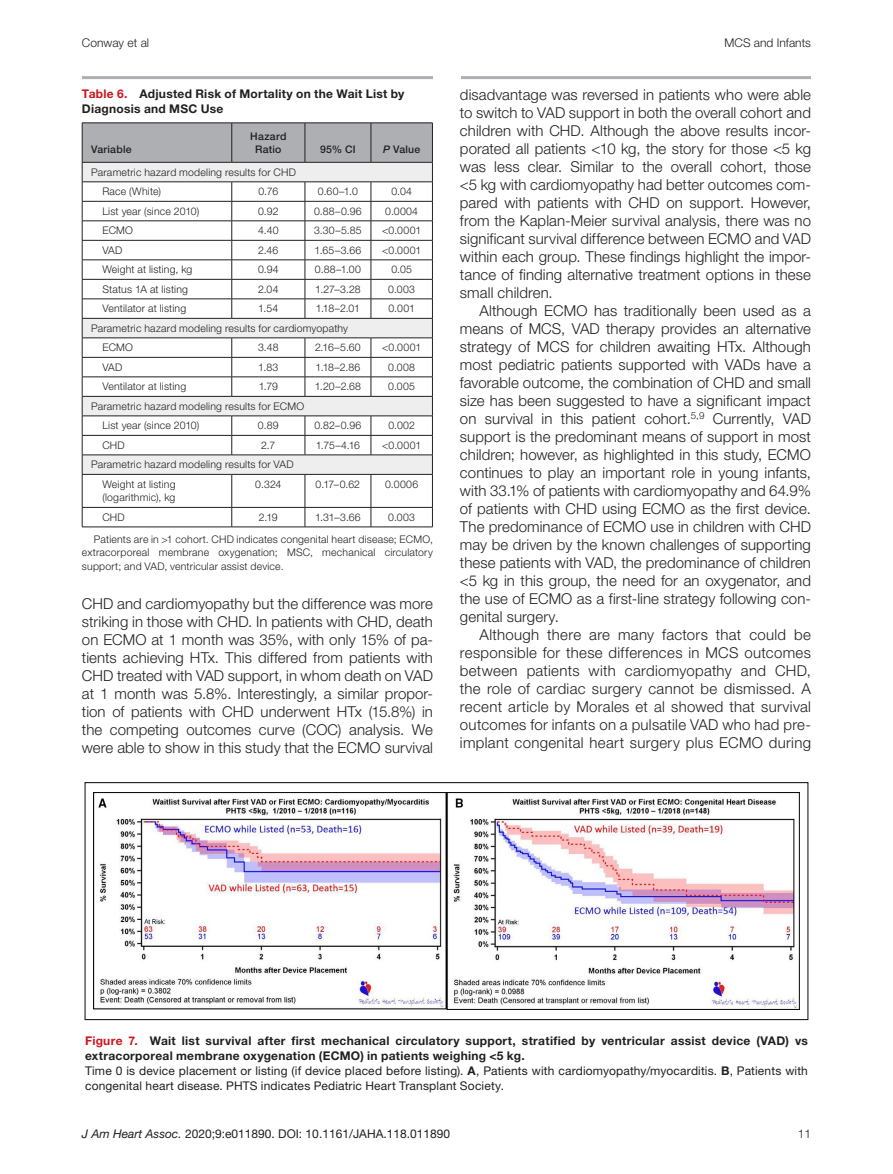
<style>
.page{position:relative;width:893px;height:1174px;background:#fff}
.page>*{position:absolute;margin:0;border:0;box-sizing:border-box;transform-origin:0 0}
.t1{font:300 15px/18px "Helvetica Neue LT Std";letter-spacing:.005em;color:#231f20;text-align:justify}
.t2{font:12px/15px "Helvetica Neue LT Std";letter-spacing:.01em;color:#231f20}
.t3{font:700 12px/15px "Helvetica Neue LT Std";letter-spacing:.02em;color:#231f20}
.t4{font:300 12px "Helvetica Neue LT Std";color:#231f20}
.t5{font:300 10.5px/19.5px "Helvetica Neue LT Std";letter-spacing:.02em;color:#231f20}
.t6{font:500 10.5px/13.5px "Helvetica Neue LT Std";letter-spacing:.02em;color:#231f20;text-align:center}
.s1{color:#cd151d}
.s2{font-style:italic}
.s3{font-weight:700;color:#cd151d}
.s4{font-weight:700}
</style>
<div class="page">
<hr style="left:82px;top:76px;width:729px;height:3px;background:#aeafb3">
<svg style="left:82px;top:123px;width:351px;height:351px"></svg>
<hr style="left:82px;top:474px;width:150px;height:1px;background:#231f20">
<hr style="left:82px;top:474px;width:1px;height:33px;background:#231f20">
<hr style="left:232px;top:474px;width:73px;height:1px;background:#231f20">
<hr style="left:231px;top:474px;width:1px;height:33px;background:#231f20">
<hr style="left:305px;top:474px;width:66px;height:1px;background:#231f20">
<hr style="left:305px;top:474px;width:1px;height:33px;background:#231f20">
<hr style="left:371px;top:474px;width:62px;height:1px;background:#231f20">
<hr style="left:371px;top:474px;width:1px;height:33px;background:#231f20">
<hr style="left:432px;top:474px;width:1px;height:33px;background:#231f20">
<hr style="left:82px;top:507px;width:150px;height:1px;background:#231f20">
<svg style="left:82px;top:507px;width:1px;height:19px"></svg>
<hr style="left:82px;top:526px;width:150px;height:1px;background:#231f20">
<hr style="left:232px;top:507px;width:73px;height:1px;background:#231f20">
<svg style="left:231px;top:507px;width:1px;height:19px"></svg>
<hr style="left:232px;top:526px;width:73px;height:1px;background:#231f20">
<hr style="left:305px;top:507px;width:66px;height:1px;background:#231f20">
<svg style="left:305px;top:507px;width:1px;height:19px"></svg>
<hr style="left:305px;top:526px;width:66px;height:1px;background:#231f20">
<hr style="left:371px;top:507px;width:62px;height:1px;background:#231f20">
<svg style="left:371px;top:507px;width:1px;height:19px"></svg>
<svg style="left:432px;top:507px;width:1px;height:19px"></svg>
<hr style="left:371px;top:526px;width:62px;height:1px;background:#231f20">
<img style="left:94px;top:792px;width:705px;height:218px">
<div style="left:84px;top:782px;width:724px;height:238px;border:1px solid #231f20"></div>
<div style="left:433px;top:71px;width:27px;height:12px;background:#fff"></div>
<p class="t4" style="left:82px;top:35px;width:69px">Conway et al</p>
<p class="t4" style="left:724px;top:35px;width:88px">MCS and Infants</p>
<p class="t3" style="left:82px;top:86px;width:324px"><span class="s1">Table 6.</span> Adjusted Risk of Mortality on the Wait List by<br>Diagnosis and MSC Use</p>
<p class="t6" style="left:91px;top:142px;width:42px">Variable</p>
<p class="t6" style="left:250px;top:129px;width:38px">Hazard<br>Ratio</p>
<p class="t6" style="left:320px;top:142px;width:37px">95% CI</p>
<p class="t6" style="left:383px;top:142px;width:39px"><span class="s2">P</span> Value</p>
<p class="t5" style="left:102px;top:162px;width:195px;text-indent:-11px">Parametric hazard modeling results for CHD<br>Race (White)</p>
<p class="t5" style="left:258px;top:182px;width:21px">0.76</p>
<p class="t5" style="left:318px;top:182px;width:41px">0.60–1.0</p>
<p class="t5" style="left:391px;top:182px;width:22px">0.04</p>
<p class="t5" style="left:102px;top:201px;width:98px">List year (since 2010)</p>
<p class="t5" style="left:258px;top:201px;width:22px">0.92</p>
<p class="t5" style="left:314px;top:201px;width:49px">0.88–0.96</p>
<p class="t5" style="left:385px;top:201px;width:34px">0.0004</p>
<p class="t5" style="left:102px;top:221px;width:32px">ECMO</p>
<p class="t5" style="left:258px;top:221px;width:22px">4.40</p>
<p class="t5" style="left:314px;top:221px;width:49px">3.30–5.85</p>
<p class="t5" style="left:382px;top:221px;width:40px">&lt;0.0001</p>
<p class="t5" style="left:102px;top:240px;width:21px">VAD</p>
<p class="t5" style="left:258px;top:240px;width:22px">2.46</p>
<p class="t5" style="left:314px;top:240px;width:48px">1.65–3.66</p>
<p class="t5" style="left:382px;top:240px;width:40px">&lt;0.0001</p>
<p class="t5" style="left:102px;top:260px;width:92px">Weight at listing, kg</p>
<p class="t5" style="left:258px;top:260px;width:22px">0.94</p>
<p class="t5" style="left:315px;top:260px;width:48px">0.88–1.00</p>
<p class="t5" style="left:391px;top:260px;width:22px">0.05</p>
<p class="t5" style="left:102px;top:279px;width:87px">Status 1A at listing</p>
<p class="t5" style="left:258px;top:279px;width:22px">2.04</p>
<p class="t5" style="left:315px;top:279px;width:47px">1.27–3.28</p>
<p class="t5" style="left:388px;top:279px;width:28px">0.003</p>
<p class="t5" style="left:102px;top:299px;width:85px">Ventilator at listing</p>
<p class="t5" style="left:258px;top:299px;width:22px">1.54</p>
<p class="t5" style="left:316px;top:299px;width:46px">1.18–2.01</p>
<p class="t5" style="left:388px;top:299px;width:28px">0.001</p>
<p class="t5" style="left:102px;top:318px;width:247px;text-indent:-11px">Parametric hazard modeling results for cardiomyopathy<br>ECMO</p>
<p class="t5" style="left:258px;top:338px;width:22px">3.48</p>
<p class="t5" style="left:315px;top:338px;width:47px">2.16–5.60</p>
<p class="t5" style="left:382px;top:338px;width:40px">&lt;0.0001</p>
<p class="t5" style="left:102px;top:357px;width:21px">VAD</p>
<p class="t5" style="left:258px;top:357px;width:22px">1.83</p>
<p class="t5" style="left:315px;top:357px;width:46px">1.18–2.86</p>
<p class="t5" style="left:388px;top:357px;width:28px">0.008</p>
<p class="t5" style="left:102px;top:377px;width:85px">Ventilator at listing</p>
<p class="t5" style="left:259px;top:377px;width:21px">1.79</p>
<p class="t5" style="left:315px;top:377px;width:48px">1.20–2.68</p>
<p class="t5" style="left:388px;top:377px;width:28px">0.005</p>
<p class="t5" style="left:102px;top:396px;width:203px;text-indent:-11px">Parametric hazard modeling results for ECMO<br>List year (since 2010)</p>
<p class="t5" style="left:258px;top:416px;width:22px">0.89</p>
<p class="t5" style="left:314px;top:416px;width:49px">0.82–0.96</p>
<p class="t5" style="left:388px;top:416px;width:28px">0.002</p>
<p class="t5" style="left:102px;top:435px;width:24px">CHD</p>
<p class="t5" style="left:261px;top:435px;width:16px">2.7</p>
<p class="t5" style="left:316px;top:435px;width:46px">1.75–4.16</p>
<p class="t5" style="left:382px;top:435px;width:40px">&lt;0.0001</p>
<p class="t5" style="left:102px;top:455px;width:193px;text-indent:-11px">Parametric hazard modeling results for VAD<br>Weight at listing</p>
<p class="t5" style="left:102px;top:488px;width:75px">(logarithmic), kg</p>
<p class="t5" style="left:255px;top:474px;width:27px">0.324</p>
<p class="t5" style="left:316px;top:474px;width:46px">0.17–0.62</p>
<p class="t5" style="left:385px;top:474px;width:35px">0.0006</p>
<p class="t5" style="left:102px;top:507px;width:24px">CHD</p>
<p class="t5" style="left:259px;top:507px;width:20px">2.19</p>
<p class="t5" style="left:315px;top:507px;width:47px">1.31–3.66</p>
<p class="t5" style="left:94px;top:506px;width:340px;line-height:21.9px;text-indent:294px">0.003<br>Patients are in &gt;1 cohort. CHD indicates congenital heart disease; ECMO,</p>
<p class="t5" style="left:82px;top:545px;width:352px;line-height:13.5px">extracorporeal membrane oxygenation; MSC, mechanical circulatory support; and VAD, ventricular assist device.</p>
<p class="t1" style="left:82px;top:594px;width:353px">CHD and cardiomyopathy but the difference was more striking in those with CHD. In patients with CHD, death on ECMO at 1 month was 35%, with only 15% of pa&shy;tients achieving HTx. This differed from patients with CHD treated with VAD support, in whom death on VAD at 1 month was 5.8%. Interestingly, a similar propor&shy;tion of patients with CHD underwent HTx (15.8%) in the competing outcomes curve (COC) analysis. We were able to show in this study that the ECMO survival</p>
<p class="t1" style="left:460px;top:85px;width:353px">disadvantage was reversed in patients who were able to switch to VAD support in both the overall cohort and children with CHD. Although the above results incor&shy;porated all patients &lt;10 kg, the story for those &lt;5 kg was less clear. Similar to the overall cohort, those &lt;5 kg with cardiomyopathy had better outcomes com&shy;pared with patients with CHD on support. However, from the Kaplan-Meier survival analysis, there was no significant survival difference between ECMO and VAD within each group. These findings highlight the impor&shy;tance of finding alternative treatment options in these small children.</p>
<p class="t1" style="left:460px;top:301px;width:353px;text-indent:20px">Although ECMO has traditionally been used as a means of MCS, VAD therapy provides an alternative strategy of MCS for children awaiting HTx. Although most pediatric patients supported with VADs have a favorable outcome, the combination of CHD and small size has been suggested to have a significant impact on survival in this patient cohort.<sup>5,9</sup> Currently, VAD support is the predominant means of support in most children; however, as highlighted in this study, ECMO continues to play an important role in young infants, with 33.1% of patients with cardiomyopathy and 64.9% of patients with CHD using ECMO as the first device.<br>The predominance of ECMO use in children with CHD may be driven by the known challenges of supporting these patients with VAD, the predominance of children &lt;5 kg in this group, the need for an oxygenator, and the use of ECMO as a first-line strategy following con&shy;genital surgery.</p>
<p class="t1" style="left:460px;top:625px;width:353px;text-indent:20px">Although there are many factors that could be responsible for these differences in MCS outcomes between patients with cardiomyopathy and CHD, the role of cardiac surgery cannot be dismissed. A recent article by Morales et al showed that survival outcomes for infants on a pulsatile VAD who had pre&shy;implant congenital heart surgery plus ECMO during</p>
<p class="t2" style="left:85px;top:1033px;width:724px"><span class="s3">Figure 7.</span> <span class="s4">Wait list survival after first mechanical circulatory support, stratified by ventricular assist device (VAD) vs extracorporeal membrane oxygenation (ECMO) in patients weighing &lt;5 kg.<br></span>Time 0 is device placement or listing (if device placed before listing). <span class="s4">A</span>, Patients with cardiomyopathy/myocarditis. <span class="s4">B</span>, Patients with congenital heart disease. PHTS indicates Pediatric Heart Transplant Society.</p>
<p class="t2" style="left:82px;top:1126px;width:370px"><span class="s2">J Am Heart Assoc.</span> 2020;9:e011890. DOI: 10.1161/JAHA.118.011890</p>
<p class="t4" style="left:798px;top:1126px;width:15px">11</p>
</div>
